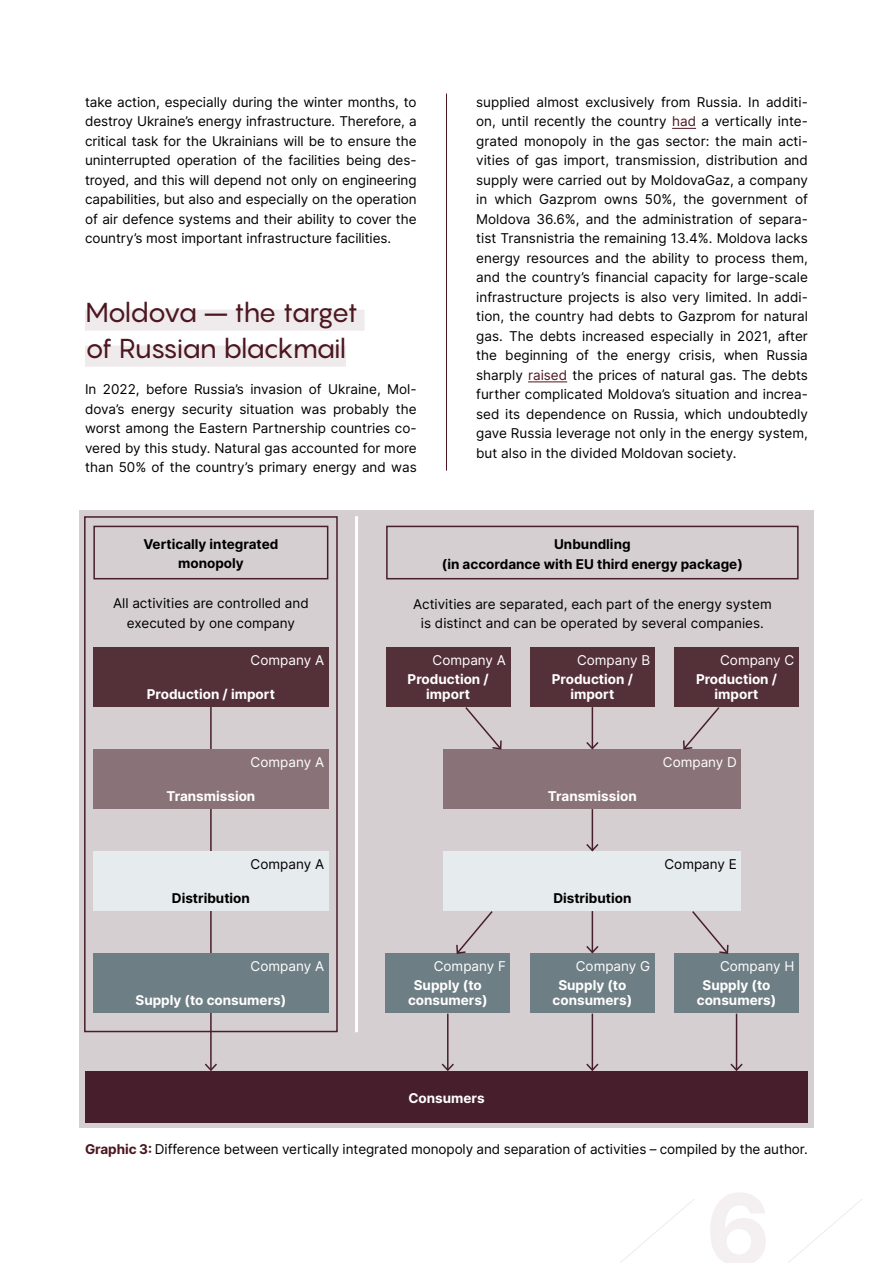
<style>
.page{position:relative;width:893px;height:1263px;background:#fff}
.page>*{position:absolute;margin:0;border:0;box-sizing:border-box;transform-origin:0 0}
.t1{font:27px/36px "Pangram";letter-spacing:-.055em;color:#4c1620}
.t2{font:13.5px/19.5px "Inter";color:#000;text-align:justify}
.t3{font:700 13.5px/15px "Inter";color:#fff;text-align:center}
.t4{font:700 13.5px/19.5px "Inter";color:#000;text-align:center}
.t5{font:13.5px "Inter";color:#fff}
.s1{color:#4c1620}
.s2{font-weight:700;color:#4c1620}
</style>
<div class="page">
<svg style="left:620px;top:1199px;width:74px;height:64px"></svg>
<svg style="left:788px;top:1199px;width:74px;height:64px"></svg>
<hr style="left:446px;top:94px;width:1px;height:377px;background:#4c1620">
<div style="left:79px;top:510px;width:735px;height:617px;background:#d6cfd1"></div>
<hr style="left:210px;top:673px;width:2px;height:397px;background:#471e2b">
<svg style="left:205px;top:1062px;width:12px;height:9px"></svg>
<div style="left:84px;top:516px;width:254px;height:516px;border:2px solid #471e2b"></div>
<div style="left:93px;top:526px;width:235px;height:53px;border:2px solid #471e2b"></div>
<div style="left:386px;top:526px;width:413px;height:53px;border:2px solid #471e2b"></div>
<div style="left:93px;top:648px;width:235px;height:59px;background:#543038"></div>
<div style="left:386px;top:648px;width:124px;height:59px;background:#543038"></div>
<div style="left:530px;top:648px;width:124px;height:59px;background:#543038"></div>
<div style="left:674px;top:648px;width:125px;height:59px;background:#543038"></div>
<div style="left:85px;top:1071px;width:723px;height:51px;background:#471e2b"></div>
<div style="left:93px;top:749px;width:235px;height:60px;background:#8a7378"></div>
<div style="left:444px;top:749px;width:297px;height:60px;background:#8a7378"></div>
<div style="left:93px;top:851px;width:235px;height:60px;background:#e6ebee"></div>
<div style="left:444px;top:851px;width:297px;height:60px;background:#e6ebee"></div>
<div style="left:93px;top:953px;width:235px;height:60px;background:#6e7e85"></div>
<div style="left:385px;top:953px;width:125px;height:60px;background:#6e7e85"></div>
<div style="left:530px;top:953px;width:124px;height:60px;background:#6e7e85"></div>
<div style="left:674px;top:953px;width:125px;height:60px;background:#6e7e85"></div>
<hr style="left:355px;top:516px;width:3px;height:516px;background:#fff">
<svg style="left:465px;top:707px;width:37px;height:43px"></svg>
<svg style="left:683px;top:707px;width:37px;height:43px"></svg>
<svg style="left:692px;top:911px;width:37px;height:43px"></svg>
<svg style="left:456px;top:911px;width:37px;height:43px"></svg>
<hr style="left:592px;top:707px;width:1px;height:41px;background:#471e2b">
<svg style="left:586px;top:740px;width:13px;height:10px"></svg>
<hr style="left:592px;top:809px;width:1px;height:41px;background:#471e2b">
<svg style="left:586px;top:842px;width:13px;height:10px"></svg>
<hr style="left:592px;top:911px;width:1px;height:41px;background:#471e2b">
<svg style="left:586px;top:944px;width:13px;height:10px"></svg>
<hr style="left:447px;top:1014px;width:2px;height:56px;background:#471e2b">
<svg style="left:441px;top:1062px;width:13px;height:9px"></svg>
<hr style="left:592px;top:1014px;width:1px;height:56px;background:#471e2b">
<svg style="left:586px;top:1062px;width:13px;height:9px"></svg>
<hr style="left:736px;top:1014px;width:1px;height:56px;background:#471e2b">
<svg style="left:730px;top:1062px;width:13px;height:9px"></svg>
<div style="left:85px;top:310px;width:280px;height:21px;background:#efeaeb"></div>
<div style="left:85px;top:346px;width:261px;height:21px;background:#efeaeb"></div>
<svg style="left:672px;top:128px;width:24px;height:1px"></svg>
<hr style="left:528px;top:381px;width:39px;height:1px;background:#4c1620">
<p class="t2" style="left:85px;top:92px;width:333px">take action, especially during the winter months, to destroy Ukraine’s energy infrastructure. Therefore, a critical task for the Ukrainians will be to ensure the uninterrupted operation of the facilities being des&shy;troyed, and this will depend not only on engineering capabilities, but also and especially on the operation of air defence systems and their ability to cover the country’s most important infrastructure facilities.</p>
<h1 class="t1" style="left:85px;top:293px;width:274px">Moldova – the target of Russian blackmail</h1>
<p class="t2" style="left:85px;top:379px;width:333px">In 2022, before Russia’s invasion of Ukraine, Mol&shy;dova’s energy security situation was probably the worst among the Eastern Partnership countries co&shy;vered by this study. Natural gas accounted for more than 50% of the country’s primary energy and was</p>
<p class="t2" style="left:476px;top:92px;width:333px">supplied almost exclusively from Russia. In additi&shy;on, until recently the country <span class="s1">had</span> a vertically inte&shy;grated monopoly in the gas sector: the main acti&shy;vities of gas import, transmission, distribution and supply were carried out by MoldovaGaz, a company in which Gazprom owns 50%, the government of Moldova 36.6%, and the administration of separa&shy;tist Transnistria the remaining 13.4%. Moldova lacks energy resources and the ability to process them, and the country’s financial capacity for large-scale infrastructure projects is also very limited. In addi&shy;tion, the country had debts to Gazprom for natural gas. The debts increased especially in 2021, after the beginning of the energy crisis, when Russia sharply <span class="s1">raised</span> the prices of natural gas. The debts further complicated Moldova’s situation and increa&shy;sed its dependence on Russia, which undoubtedly gave Russia leverage not only in the energy system, but also in the divided Moldovan society.</p>
<p class="t4" style="left:143px;top:534px;width:137px">Vertically integrated monopoly</p>
<p class="t4" style="left:442px;top:534px;width:302px">Unbundling<br>(in accordance with EU third energy package)</p>
<p class="t2" style="left:113px;top:593px;width:197px;text-align:center">All activities are controlled and executed by one company</p>
<p class="t2" style="left:413px;top:594px;width:360px;text-align:center">Activities are separated, each part of the energy system is distinct and can be operated by several companies.</p>
<p class="t5" style="left:432px;top:650px;width:75px">Company A</p>
<p class="t5" style="left:577px;top:650px;width:75px">Company B</p>
<p class="t5" style="left:720px;top:650px;width:76px">Company C</p>
<p class="t5" style="left:251px;top:650px;width:75px">Company A</p>
<p class="t3" style="left:147px;top:686px;width:130px">Production / import</p>
<p class="t5" style="left:251px;top:752px;width:75px">Company A</p>
<p class="t3" style="left:408px;top:671px;width:83px">Production / import</p>
<p class="t3" style="left:552px;top:671px;width:83px">Production / import</p>
<p class="t3" style="left:696px;top:671px;width:83px">Production / import</p>
<p class="t5" style="left:663px;top:752px;width:76px">Company D</p>
<p class="t3" style="left:166px;top:788px;width:90px">Transmission</p>
<p class="t3" style="left:548px;top:788px;width:90px">Transmission</p>
<p class="t2" style="left:251px;top:854px;width:75px">Company A</p>
<p class="t4" style="left:172px;top:887px;width:80px">Distribution</p>
<p class="t4" style="left:553px;top:887px;width:80px">Distribution</p>
<p class="t2" style="left:664px;top:854px;width:74px">Company E</p>
<p class="t5" style="left:251px;top:956px;width:75px">Company A</p>
<p class="t3" style="left:136px;top:992px;width:152px">Supply (to consumers)</p>
<p class="t5" style="left:434px;top:956px;width:74px">Company F</p>
<p class="t5" style="left:576px;top:956px;width:76px">Company G</p>
<p class="t5" style="left:720px;top:956px;width:76px">Company H</p>
<p class="t3" style="left:408px;top:977px;width:81px">Supply (to consumers)</p>
<p class="t3" style="left:553px;top:977px;width:81px">Supply (to consumers)</p>
<p class="t3" style="left:697px;top:977px;width:81px">Supply (to consumers)</p>
<p class="t3" style="left:408px;top:1090px;width:78px">Consumers</p>
<p class="t2" style="left:85px;top:1139px;width:724px"><span class="s2">Graphic 3:</span> Difference between vertically integrated monopoly and separation of activities – compiled by the author.</p>
</div>
